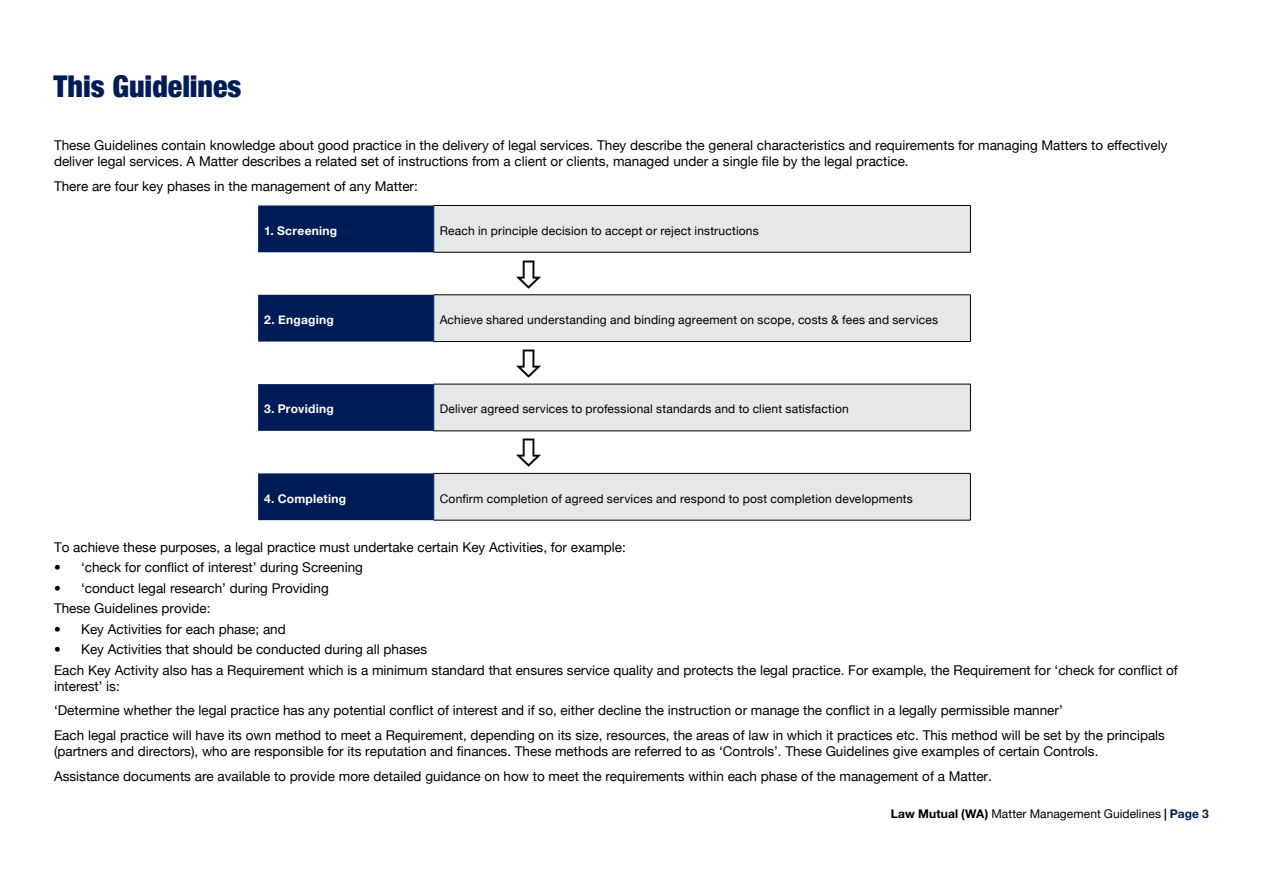
<style>
.page{position:relative;width:1263px;height:893px;background:#fff}
.page>*{position:absolute;margin:0;border:0;box-sizing:border-box;transform-origin:0 0}
.t1{font:900 condensed 30px "Helvetica Neue";color:#001c58}
.t2{font:13.5px/24.8px "Helvetica Neue";color:#000}
.t3{font:12px "Helvetica Neue";letter-spacing:.015em;color:#000}
.t4{font:700 12px "Helvetica Neue";letter-spacing:.025em;color:#fff}
.s1{font-weight:700}
.s2{font-weight:700;color:#001c58}
</style>
<div class="page">
<svg style="left:258px;top:205px;width:176px;height:315px;fill:#001c58"></svg>
<svg style="left:434px;top:206px;width:536px;height:314px;fill:#e6e7e8"></svg>
<hr style="left:433px;top:206px;width:1px;height:46px;background:#001c58">
<hr style="left:434px;top:205px;width:537px;height:1px;background:#000">
<hr style="left:970px;top:206px;width:1px;height:46px;background:#000">
<hr style="left:434px;top:252px;width:537px;height:1px;background:#000">
<hr style="left:433px;top:295px;width:1px;height:46px;background:#001c58">
<hr style="left:434px;top:295px;width:537px;height:1px;background:#000">
<hr style="left:970px;top:295px;width:1px;height:46px;background:#000">
<hr style="left:434px;top:341px;width:537px;height:1px;background:#000">
<hr style="left:433px;top:384px;width:1px;height:47px;background:#001c58">
<hr style="left:434px;top:384px;width:537px;height:1px;background:#000">
<hr style="left:970px;top:384px;width:1px;height:47px;background:#000">
<hr style="left:434px;top:431px;width:537px;height:1px;background:#000">
<hr style="left:433px;top:474px;width:1px;height:46px;background:#001c58">
<hr style="left:434px;top:473px;width:537px;height:1px;background:#000">
<hr style="left:970px;top:474px;width:1px;height:46px;background:#000">
<hr style="left:434px;top:520px;width:537px;height:1px;background:#000">
<svg style="left:517px;top:260px;width:24px;height:29px"></svg>
<svg style="left:517px;top:349px;width:24px;height:29px"></svg>
<svg style="left:517px;top:439px;width:24px;height:28px"></svg>
<h1 class="t1" style="left:54px;top:75px;width:189px">This Guidelines</h1>
<p class="t2" style="left:54px;top:138px;width:1115px;line-height:16.2px">These Guidelines contain knowledge about good practice in the delivery of legal services. They describe the general characteristics and requirements for managing Matters to effectively deliver legal services. A Matter describes a related set of instructions from a client or clients, managed under a single file by the legal practice.</p>
<p class="t2" style="left:54px;top:175px;width:365px">There are four key phases in the management of any Matter:</p>
<p class="t4" style="left:264px;top:225px;width:75px">1. Screening</p>
<p class="t3" style="left:440px;top:226px;width:321px">Reach in principle decision to accept or reject instructions</p>
<p class="t4" style="left:264px;top:315px;width:71px">2. Engaging</p>
<p class="t3" style="left:440px;top:315px;width:500px">Achieve shared understanding and binding agreement on scope, costs &amp; fees and services</p>
<p class="t4" style="left:264px;top:404px;width:71px">3. Providing</p>
<p class="t3" style="left:440px;top:404px;width:410px">Deliver agreed services to professional standards and to client satisfaction</p>
<p class="t4" style="left:264px;top:493px;width:84px">4. Completing</p>
<p class="t3" style="left:440px;top:490px;width:474px">Confirm completion of agreed services and respond to post completion developments</p>
<p class="t2" style="left:54px;top:536px;width:573px">To achieve these purposes, a legal practice must undertake certain Key Activities, for example:</p>
<p class="t2" style="left:81px;top:556px;width:284px">‘check for conflict of interest’ during Screening</p>
<p class="t2" style="left:81px;top:576px;width:249px">‘conduct legal research’ during Providing</p>
<p class="t2" style="left:54px;top:597px;width:158px">These Guidelines provide:</p>
<p class="t2" style="left:81px;top:618px;width:206px">Key Activities for each phase; and</p>
<p class="t2" style="left:81px;top:638px;width:348px">Key Activities that should be conducted during all phases</p>
<p class="t2" style="left:54px;top:658px;width:1125px">Each Key Activity also has a Requirement which is a minimum standard that ensures service quality and protects the legal practice. For example, the Requirement for ‘check for conflict of</p>
<p class="t2" style="left:54px;top:674px;width:1112px">interest’ is:<br>‘Determine whether the legal practice has any potential conflict of interest and if so, either decline the instruction or manage the conflict in a legally permissible manner’<br>Each legal practice will have its own method to meet a Requirement, depending on its size, resources, the areas of law in which it practices etc. This method will be set by the principals</p>
<p class="t2" style="left:54px;top:740px;width:1046px">(partners and directors), who are responsible for its reputation and finances. These methods are referred to as ‘Controls’. These Guidelines give examples of certain Controls.<br>Assistance documents are available to provide more detailed guidance on how to meet the requirements within each phase of the management of a Matter.</p>
<p class="t3" style="left:891px;top:809px;width:319px"><span class="s1">Law Mutual (WA)</span> Matter Management Guidelines <span class="s1">|</span> <span class="s2">Page 3</span></p>
</div>
